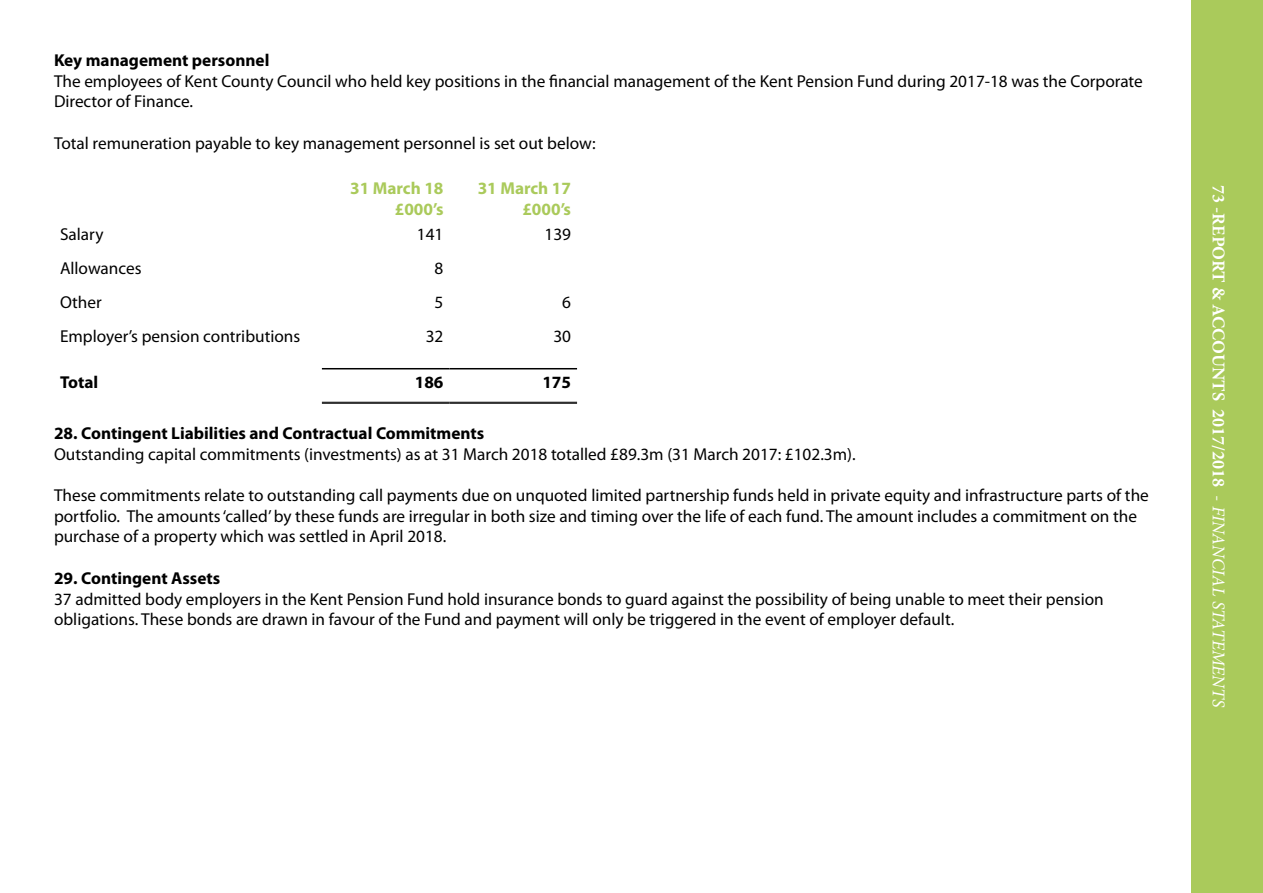
<style>
.page{position:relative;width:1263px;height:893px;background:#fff}
.page>*{position:absolute;margin:0;border:0;box-sizing:border-box;transform-origin:0 0}
.t1{font:700 18px "Minion Pro";color:#fff}
.t2{font:17.25px/20.7px "Myriad Pro";color:#000}
.t3{font:700 17.25px "Myriad Pro";color:#000}
.t4{font:700 17.25px/20.7px "Myriad Pro";color:#aaca5b;text-align:right}
.s1{font-weight:400}
.s2{font-weight:400;font-style:italic}
</style>
<div class="page">
<div style="left:1191px;top:0;width:72px;height:893px;background:#aaca5b"></div>
<hr style="left:322px;top:368px;width:127px;height:1px;background:#000">
<hr style="left:449px;top:368px;width:128px;height:1px;background:#000">
<hr style="left:322px;top:402px;width:127px;height:1px;background:#000">
<hr style="left:322px;top:403px;width:127px;height:1px;background:#000">
<hr style="left:449px;top:402px;width:128px;height:1px;background:#000">
<hr style="left:449px;top:403px;width:128px;height:1px;background:#000">
<p class="t3" style="left:54px;top:49px;width:217px">Key management personnel</p>
<p class="t2" style="left:54px;top:70px;width:1090px">The employees of Kent County Council who held key positions in the financial management of the Kent Pension Fund during 2017-18 was the Corporate<br>Director of Finance.</p>
<p class="t2" style="left:54px;top:132px;width:543px">Total remuneration payable to key management personnel is set out below:</p>
<p class="t4" style="left:350px;top:178px;width:95px">31 March 18 £000’s</p>
<p class="t4" style="left:478px;top:178px;width:95px">31 March 17 £000’s</p>
<p class="t2" style="left:60px;top:224px;width:45px">Salary</p>
<p class="t2" style="left:417px;top:224px;width:28px">141</p>
<p class="t2" style="left:544px;top:224px;width:28px">139</p>
<p class="t2" style="left:60px;top:258px;width:83px">Allowances</p>
<p class="t2" style="left:435px;top:258px;width:10px">8</p>
<p class="t2" style="left:60px;top:292px;width:43px">Other</p>
<p class="t2" style="left:435px;top:292px;width:10px">5</p>
<p class="t2" style="left:562px;top:292px;width:10px">6</p>
<p class="t2" style="left:60px;top:326px;width:242px">Employer’s pension contributions</p>
<p class="t2" style="left:426px;top:326px;width:19px">32</p>
<p class="t2" style="left:553px;top:326px;width:19px">30</p>
<p class="t3" style="left:60px;top:371px;width:40px">Total</p>
<p class="t3" style="left:415px;top:371px;width:30px">186</p>
<p class="t3" style="left:542px;top:371px;width:30px">175</p>
<p class="t3" style="left:54px;top:422px;width:432px">28. Contingent Liabilities and Contractual Commitments</p>
<p class="t2" style="left:54px;top:443px;width:803px">Outstanding capital commitments (investments) as at 31 March 2018 totalled £89.3m (31 March 2017: £102.3m).</p>
<p class="t2" style="left:54px;top:485px;width:1096px">These commitments relate to outstanding call payments due on unquoted limited partnership funds held in private equity and infrastructure parts of the portfolio. The amounts ‘called’ by these funds are irregular in both size and timing over the life of each fund. The amount includes a commitment on the purchase of a property which was settled in April 2018.</p>
<p class="t3" style="left:54px;top:567px;width:168px">29. Contingent Assets</p>
<p class="t2" style="left:54px;top:588px;width:1051px">37 admitted body employers in the Kent Pension Fund hold insurance bonds to guard against the possibility of being unable to meet their pension obligations. These bonds are drawn in favour of the Fund and payment will only be triggered in the event of employer default.</p>
<p class="t1" style="left:1231px;top:185px;width:524px;rotate:90deg">73 -REPORT &amp; ACCOUNTS 2017/2018 <span class="s1">-</span> <span class="s2">FINANCIAL STATEMENTS</span></p>
</div>
